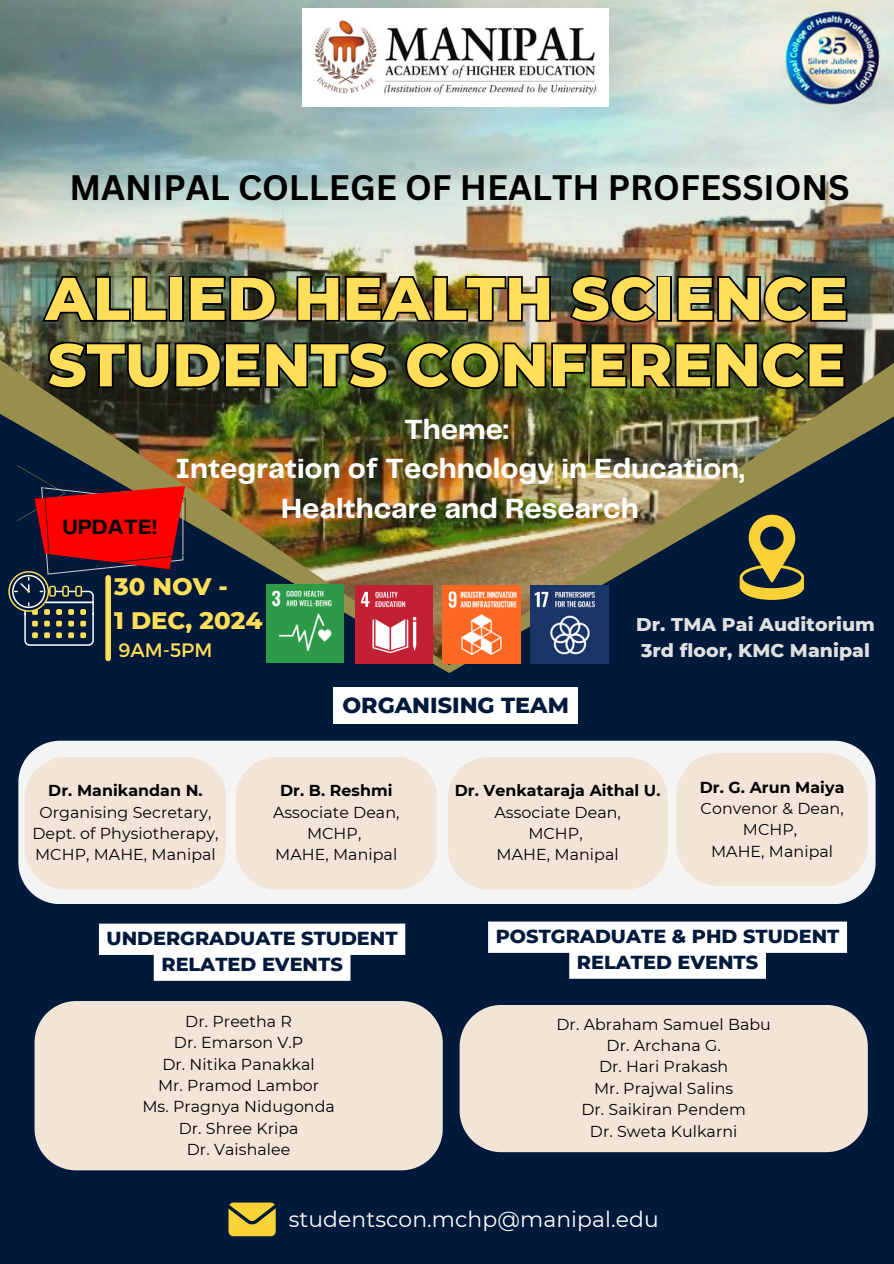
<style>
.page{position:relative;width:894px;height:1264px;background:#fff}
.page>*{position:absolute;margin:0;border:0;box-sizing:border-box;transform-origin:0 0}
.t1{font:800 60px/66.3px "Montserrat";color:#ffde59}
.t2{font:700 34.5px "Canva Sans";color:#000}
.t3{font:700 28.8px/39.3px "Telegraf";color:#fff;text-align:center}
.t4{font:800 24.3px/33.8px "Montserrat";color:#ffde59}
.t5{font:800 22.2px "Montserrat";color:#011a3b}
.t6{font:21.75px "Montserrat";letter-spacing:.005em;color:#fff}
.t7{font:700 21.6px "Telegraf";color:#000}
.t8{font:19.35px "Montserrat";color:#ffde59}
.t9{font:800 19.2px/25.8px "Montserrat";color:#011a3b;text-align:center}
.t10{font:800 18.75px "Montserrat";letter-spacing:.005em;color:#e0e0e0}
.t11{font:15.75px "Montserrat";letter-spacing:.005em;color:#000}
.t12{font:700 15.75px/21.3px "Montserrat";letter-spacing:.005em;color:#000}
.s1{font-weight:400}
</style>
<div class="page">
<div style="left:0;top:0;width:893px;height:1263px;background:#011a3b"></div>
<img style="left:0;top:0;width:893px;height:665px">
<div style="left:105px;top:578px;width:6px;height:80px;background:#ffde59"></div>
<svg style="left:739px;top:514px;width:64px;height:86px"></svg>
<svg style="left:18px;top:740px;width:857px;height:164px;background:#e4e5e7"></svg>
<div style="left:25px;top:756px;width:201px;height:133px;background:#f2e4d7"></div>
<div style="left:235px;top:756px;width:201px;height:133px;background:#f2e4d7"></div>
<div style="left:447px;top:756px;width:220px;height:133px;background:#f2e4d7"></div>
<div style="left:676px;top:753px;width:191px;height:132px;background:#f2e4d7"></div>
<div style="left:459px;top:1005px;width:408px;height:147px;background:#f2e4d7"></div>
<img style="left:266px;top:584px;width:77px;height:78px">
<img style="left:355px;top:585px;width:77px;height:78px">
<img style="left:442px;top:585px;width:78px;height:78px">
<img style="left:530px;top:585px;width:78px;height:78px">
<svg style="left:228px;top:1202px;width:47px;height:34px;background:#d1b537"></svg>
<div style="left:34px;top:1001px;width:408px;height:169px;background:#f2e4d7"></div>
<img style="left:780px;top:9px;width:105px;height:98px">
<img style="left:302px;top:9px;width:306px;height:98px">
<img style="left:39px;top:273px;width:809px;height:52px">
<img style="left:45px;top:339px;width:801px;height:52px">
<div style="left:333px;top:687px;width:244px;height:36px;background:#fff"></div>
<svg style="left:488px;top:921px;width:358px;height:57px"></svg>
<svg style="left:99px;top:923px;width:306px;height:57px"></svg>
<svg style="left:8px;top:464px;width:177px;height:181px"></svg>
<p class="t2" style="left:69px;top:163px;width:781px">MANIPAL COLLEGE OF HEALTH PROFESSIONS</p>
<p class="t1" style="left:46px;top:265px;width:803px">ALLIED HEALTH SCIENCE<br>STUDENTS CONFERENCE</p>
<p class="t3" style="left:175px;top:411px;width:570px">Theme:<br>Integration of Technology in Education,<br>Healthcare and Research</p>
<p class="t7" style="left:63px;top:518px;width:96px">UPDATE!</p>
<p class="t4" style="left:114px;top:569px;width:150px">30 NOV -<br>1 DEC, 2024</p>
<p class="t8" style="left:119px;top:637px;width:95px">9AM-5PM</p>
<p class="t5" style="left:342px;top:691px;width:228px">ORGANISING TEAM</p>
<p class="t10" style="left:636px;top:613px;width:240px">Dr. TMA Pai Auditorium</p>
<p class="t10" style="left:640px;top:638px;width:230px">3rd floor, KMC Manipal</p>
<p class="t12" style="left:48px;top:780px;width:156px">Dr. Manikandan N.</p>
<h2 class="t11" style="left:39px;top:802px;width:173px">Organising Secretary,</h2>
<h1 class="t11" style="left:32px;top:823px;width:187px">Dept. of Physiotherapy,</h1>
<h3 class="t11" style="left:35px;top:845px;width:182px">MCHP, MAHE, Manipal</h3>
<p class="t12" style="left:280px;top:780px;width:114px">Dr. B. Reshmi</p>
<p class="t11" style="left:273px;top:802px;width:128px">Associate Dean,</p>
<h5 class="t11" style="left:307px;top:823px;width:56px">MCHP,</h5>
<p class="t11" style="left:275px;top:845px;width:123px">MAHE, Manipal</p>
<p class="t12" style="left:454px;top:780px;width:207px">Dr. Venkataraja Aithal U.</p>
<h4 class="t11" style="left:494px;top:802px;width:128px">Associate Dean,</h4>
<p class="t11" style="left:528px;top:823px;width:56px">MCHP,</p>
<p class="t11" style="left:496px;top:845px;width:123px">MAHE, Manipal</p>
<p class="t12" style="left:699px;top:776px;width:146px">Dr. G. Arun Maiya<br><span class="s1">Convenor &amp; Dean,</span></p>
<p class="t11" style="left:742px;top:820px;width:56px">MCHP,</p>
<p class="t11" style="left:711px;top:841px;width:123px">MAHE, Manipal</p>
<p class="t9" style="left:107px;top:925px;width:292px">UNDERGRADUATE STUDENT<br>RELATED EVENTS</p>
<p class="t11" style="left:185px;top:1011px;width:108px">Dr. Preetha R</p>
<p class="t11" style="left:174px;top:1033px;width:131px">Dr. Emarson V.P</p>
<p class="t11" style="left:162px;top:1054px;width:154px">Dr. Nitika Panakkal</p>
<p class="t11" style="left:158px;top:1075px;width:163px">Mr. Pramod Lambor</p>
<p class="t11" style="left:142px;top:1097px;width:194px">Ms. Pragnya Nidugonda</p>
<p class="t11" style="left:179px;top:1118px;width:121px">Dr. Shree Kripa</p>
<p class="t11" style="left:187px;top:1139px;width:105px">Dr. Vaishalee</p>
<p class="t9" style="left:495px;top:923px;width:345px">POSTGRADUATE &amp; PHD STUDENT<br>RELATED EVENTS</p>
<p class="t11" style="left:556px;top:1014px;width:216px">Dr. Abraham Samuel Babu</p>
<p class="t11" style="left:606px;top:1035px;width:116px">Dr. Archana G.</p>
<h4 class="t11" style="left:599px;top:1057px;width:131px">Dr. Hari Prakash</h4>
<p class="t11" style="left:594px;top:1078px;width:141px">Mr. Prajwal Salins</p>
<p class="t11" style="left:581px;top:1099px;width:166px">Dr. Saikiran Pendem</p>
<p class="t11" style="left:589px;top:1121px;width:149px">Dr. Sweta Kulkarni</p>
<p class="t6" style="left:288px;top:1205px;width:371px">studentscon.mchp@manipal.edu</p>
</div>
